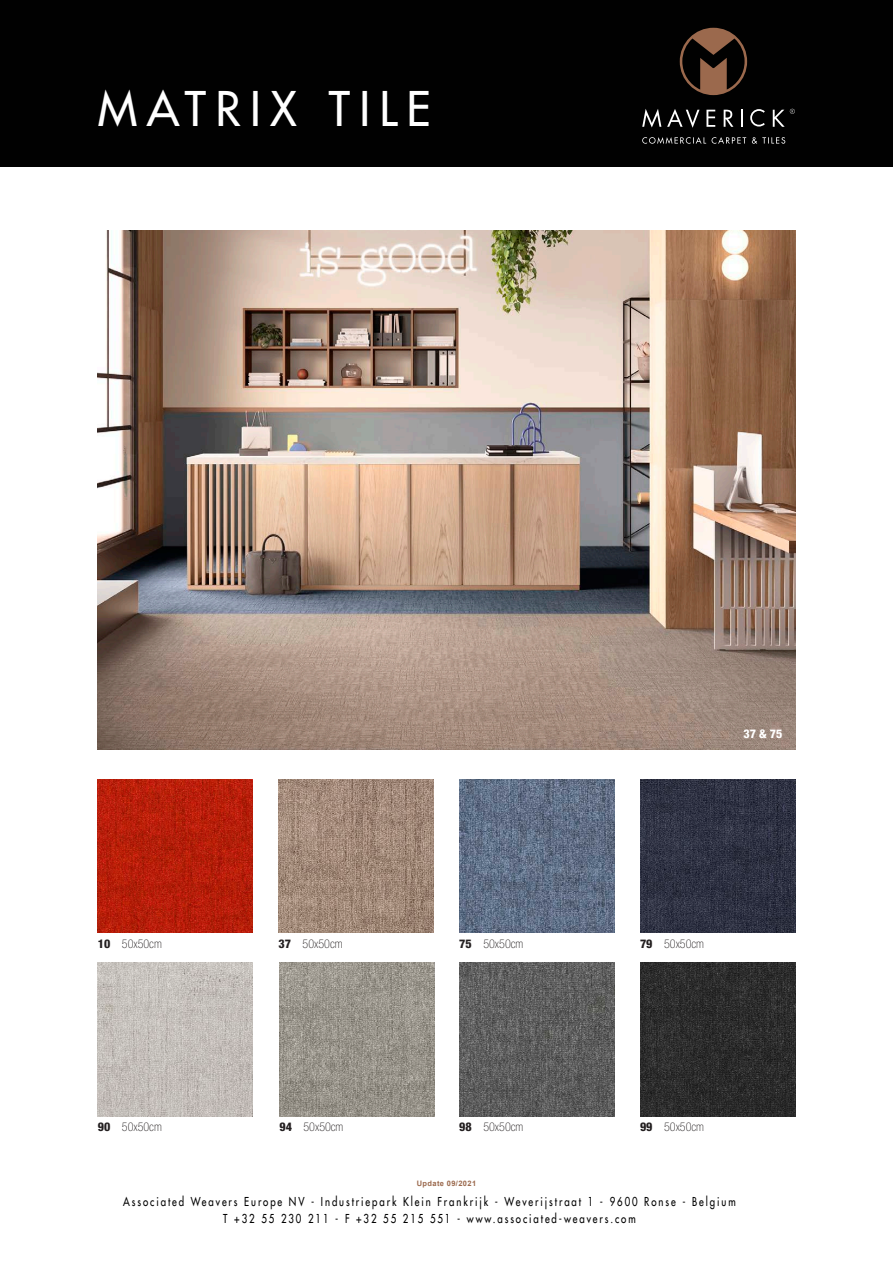
<style>
.page{position:relative;width:893px;height:1263px;background:#fff}
.page>*{position:absolute;margin:0;border:0;box-sizing:border-box;transform-origin:0 0}
.t1{font:46.5px "Futura LT";letter-spacing:.2em;color:#fff}
.t2{font:12px "Futura LT";letter-spacing:.2em;color:#010101;scale:.8 1}
.t3{font:100 condensed 12px "Helvetica Neue";color:#231f20}
.t4{font:800 condensed 12px "Helvetica Neue";color:#fff}
.t5{font:700 7.5px "Arial";letter-spacing:.05em;color:#9b694d}
.s1{font-weight:800}
</style>
<div class="page">
<div style="left:0;top:0;width:893px;height:166px;background:#010101"></div>
<svg style="left:680px;top:28px;width:67px;height:67px"></svg>
<svg style="left:642px;top:109px;width:19px;height:18px"></svg>
<svg style="left:667px;top:109px;width:32px;height:19px"></svg>
<svg style="left:706px;top:110px;width:9px;height:17px"></svg>
<svg style="left:724px;top:110px;width:9px;height:17px"></svg>
<svg style="left:741px;top:110px;width:2px;height:17px"></svg>
<svg style="left:750px;top:109px;width:15px;height:18px"></svg>
<svg style="left:773px;top:109px;width:22px;height:18px"></svg>
<svg style="left:642px;top:137px;width:143px;height:7px"></svg>
<img style="left:98px;top:231px;width:697px;height:518px">
<img style="left:279px;top:963px;width:156px;height:153px">
<img style="left:640px;top:779px;width:155px;height:153px">
<img style="left:640px;top:963px;width:155px;height:153px">
<img style="left:98px;top:779px;width:155px;height:153px">
<img style="left:279px;top:779px;width:155px;height:153px">
<img style="left:459px;top:779px;width:155px;height:153px">
<img style="left:98px;top:963px;width:155px;height:153px">
<img style="left:459px;top:963px;width:155px;height:153px">
<p class="t1" style="left:98px;top:78px;width:335px">MATRIX TILE</p>
<p class="t4" style="left:743px;top:726px;width:40px">37 &amp; 75</p>
<p class="t3" style="left:98px;top:937px;width:66px"><span class="s1">10</span> 50x50cm</p>
<p class="t3" style="left:279px;top:937px;width:66px"><span class="s1">37</span> 50x50cm</p>
<p class="t3" style="left:459px;top:937px;width:66px"><span class="s1">75</span> 50x50cm</p>
<p class="t3" style="left:640px;top:937px;width:66px"><span class="s1">79</span> 50x50cm</p>
<p class="t3" style="left:98px;top:1120px;width:66px"><span class="s1">90</span> 50x50cm</p>
<p class="t3" style="left:640px;top:1120px;width:66px"><span class="s1">99</span> 50x50cm</p>
<p class="t3" style="left:279px;top:1120px;width:66px"><span class="s1">94</span> 50x50cm</p>
<p class="t3" style="left:459px;top:1120px;width:66px"><span class="s1">98</span> 50x50cm</p>
<p class="t5" style="left:417px;top:1178px;width:61px">Update 09/2021</p>
<p class="t2" style="left:123px;top:1194px;width:767px">Associated Weavers Europe NV - Industriepark Klein Frankrijk - Weverijstraat 1 - 9600 Ronse - Belgium</p>
<p class="t2" style="left:223px;top:1210px;width:517px">T +32 55 230 211 - F +32 55 215 551 - www.associated-weavers.com</p>
</div>
